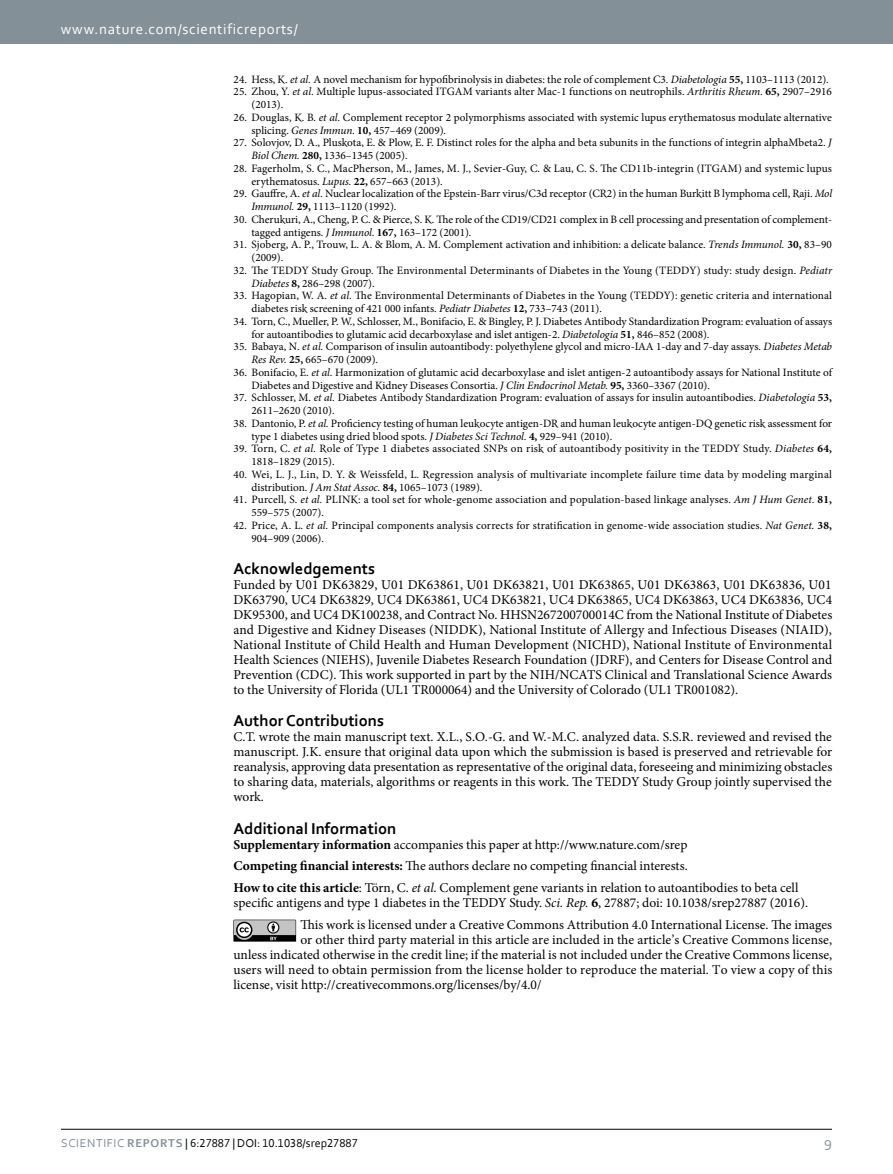
<style>
.page{position:relative;width:893px;height:1174px;background:#fff}
.page>*{position:absolute;margin:0;border:0;box-sizing:border-box;transform-origin:0 0}
.t1{font:700 16.5px "Corbel";color:#000}
.t2{font:15px "Corbel";letter-spacing:.045em;color:#fff}
.t3{font:15px "Corbel";color:#839097}
.t4{font:13.5px/15px "Minion Pro";color:#000;text-align:justify}
.t5{font:12px "Corbel";color:#000}
.t6{font:11.25px/12.8px "Minion Pro";color:#000}
.s1{font-style:italic}
.s2{font-weight:700}
.s3{color:#839097}
.s4{font-weight:700;color:#839097}
</style>
<div class="page">
<div style="left:0;top:0;width:893px;height:43px;background:#839097"></div>
<hr style="left:61px;top:1129px;width:771px;height:1px;background:#000">
<svg style="left:233px;top:919px;width:63px;height:22px"></svg>
<h2 class="t2" style="left:61px;top:19px;width:238px">www.nature.com/scientificreports/</h2>
<p class="t6" style="left:234px;top:73px;width:597px">24. Hess, K. <span class="s1">et al.</span> A novel mechanism for hypofibrinolysis in diabetes: the role of complement C3. <span class="s1">Diabetologia</span> <span class="s2">55,</span> 1103–1113 (2012).</p>
<p class="t6" style="left:251px;top:85px;width:582px;text-indent:-18px">25. Zhou, Y. <span class="s1">et al.</span> Multiple lupus-associated ITGAM variants alter Mac-1 functions on neutrophils. <span class="s1">Arthritis Rheum.</span> <span class="s2">65,</span> 2907–2916 (2013).</p>
<p class="t6" style="left:251px;top:111px;width:582px;text-indent:-18px">26. Douglas, K. B. <span class="s1">et al.</span> Complement receptor 2 polymorphisms associated with systemic lupus erythematosus modulate alternative splicing. <span class="s1">Genes Immun.</span> <span class="s2">10,</span> 457–469 (2009).</p>
<p class="t6" style="left:251px;top:136px;width:582px;text-indent:-18px">27. Solovjov, D. A., Pluskota, E. &amp; Plow, E. F. Distinct roles for the alpha and beta subunits in the functions of integrin alphaMbeta2. <span class="s1">J<br>Biol Chem.</span> <span class="s2">280,</span> 1336–1345 (2005).</p>
<p class="t6" style="left:251px;top:162px;width:582px;text-indent:-18px">28. Fagerholm, S. C., MacPherson, M., James, M. J., Sevier-Guy, C. &amp; Lau, C. S. The CD11b-integrin (ITGAM) and systemic lupus erythematosus. <span class="s1">Lupus.</span> <span class="s2">22,</span> 657–663 (2013).</p>
<p class="t6" style="left:251px;top:187px;width:582px;text-indent:-18px">29. Gauffre, A. <span class="s1">et al.</span> Nuclear localization of the Epstein-Barr virus/C3d receptor (CR2) in the human Burkitt B lymphoma cell, Raji. <span class="s1">Mol<br>Immunol.</span> <span class="s2">29,</span> 1113–1120 (1992).</p>
<p class="t6" style="left:251px;top:213px;width:582px;text-indent:-18px">30. Cherukuri, A., Cheng, P. C. &amp; Pierce, S. K. The role of the CD19/CD21 complex in B cell processing and presentation of complement&shy;tagged antigens. <span class="s1">J Immunol.</span> <span class="s2">167,</span> 163–172 (2001).</p>
<p class="t6" style="left:251px;top:238px;width:582px;text-indent:-18px">31. Sjoberg, A. P., Trouw, L. A. &amp; Blom, A. M. Complement activation and inhibition: a delicate balance. <span class="s1">Trends Immunol.</span> <span class="s2">30,</span> 83–90 (2009).</p>
<p class="t6" style="left:251px;top:264px;width:582px;text-indent:-18px">32. The TEDDY Study Group. The Environmental Determinants of Diabetes in the Young (TEDDY) study: study design. <span class="s1">Pediatr<br>Diabetes</span> <span class="s2">8,</span> 286–298 (2007).</p>
<p class="t6" style="left:251px;top:289px;width:582px;text-indent:-18px">33. Hagopian, W. A. <span class="s1">et al.</span> The Environmental Determinants of Diabetes in the Young (TEDDY): genetic criteria and international diabetes risk screening of 421 000 infants. <span class="s1">Pediatr Diabetes</span> <span class="s2">12,</span> 733–743 (2011).</p>
<p class="t6" style="left:251px;top:315px;width:582px;text-indent:-18px">34. Torn, C., Mueller, P. W., Schlosser, M., Bonifacio, E. &amp; Bingley, P. J. Diabetes Antibody Standardization Program: evaluation of assays for autoantibodies to glutamic acid decarboxylase and islet antigen-2. <span class="s1">Diabetologia</span> <span class="s2">51,</span> 846–852 (2008).</p>
<p class="t6" style="left:251px;top:340px;width:582px;text-indent:-18px">35. Babaya, N. <span class="s1">et al.</span> Comparison of insulin autoantibody: polyethylene glycol and micro-IAA 1-day and 7-day assays. <span class="s1">Diabetes Metab<br>Res Rev.</span> <span class="s2">25,</span> 665–670 (2009).</p>
<p class="t6" style="left:251px;top:366px;width:582px;text-indent:-18px">36. Bonifacio, E. <span class="s1">et al.</span> Harmonization of glutamic acid decarboxylase and islet antigen-2 autoantibody assays for National Institute of<br>Diabetes and Digestive and Kidney Diseases Consortia. <span class="s1">J Clin Endocrinol Metab.</span> <span class="s2">95,</span> 3360–3367 (2010).</p>
<p class="t6" style="left:251px;top:391px;width:582px;text-indent:-18px">37. Schlosser, M. <span class="s1">et al.</span> Diabetes Antibody Standardization Program: evaluation of assays for insulin autoantibodies. <span class="s1">Diabetologia</span> <span class="s2">53,<br></span>2611–2620 (2010).</p>
<p class="t6" style="left:251px;top:417px;width:582px;text-indent:-18px">38. Dantonio, P. <span class="s1">et al.</span> Proficiency testing of human leukocyte antigen-DR and human leukocyte antigen-DQ genetic risk assessment for type 1 diabetes using dried blood spots. <span class="s1">J Diabetes Sci Technol.</span> <span class="s2">4,</span> 929–941 (2010).</p>
<p class="t6" style="left:251px;top:442px;width:582px;text-indent:-18px">39. Torn, C. <span class="s1">et al.</span> Role of Type 1 diabetes associated SNPs on risk of autoantibody positivity in the TEDDY Study. <span class="s1">Diabetes</span> <span class="s2">64,<br></span>1818–1829 (2015).</p>
<p class="t6" style="left:251px;top:468px;width:582px;text-indent:-18px">40. Wei, L. J., Lin, D. Y. &amp; Weissfeld, L. Regression analysis of multivariate incomplete failure time data by modeling marginal distribution. <span class="s1">J Am Stat Assoc.</span> <span class="s2">84,</span> 1065–1073 (1989).</p>
<p class="t6" style="left:251px;top:493px;width:582px;text-indent:-18px">41. Purcell, S. <span class="s1">et al.</span> PLINK: a tool set for whole-genome association and population-based linkage analyses. <span class="s1">Am J Hum Genet.</span> <span class="s2">81,<br></span>559–575 (2007).</p>
<p class="t6" style="left:251px;top:519px;width:582px;text-indent:-18px">42. Price, A. L. <span class="s1">et al.</span> Principal components analysis corrects for stratification in genome-wide association studies. <span class="s1">Nat Genet.</span> <span class="s2">38,<br></span>904–909 (2006).</p>
<h1 class="t1" style="left:233px;top:558px;width:143px">Acknowledgements</h1>
<p class="t4" style="left:233px;top:577px;width:600px">Funded by U01 DK63829, U01 DK63861, U01 DK63821, U01 DK63865, U01 DK63863, U01 DK63836, U01<br>DK63790, UC4 DK63829, UC4 DK63861, UC4 DK63821, UC4 DK63865, UC4 DK63863, UC4 DK63836, UC4<br>DK95300, and UC4 DK100238, and Contract No. HHSN267200700014C from the National Institute of Diabetes and Digestive and Kidney Diseases (NIDDK), National Institute of Allergy and Infectious Diseases (NIAID), National Institute of Child Health and Human Development (NICHD), National Institute of Environmental Health Sciences (NIEHS), Juvenile Diabetes Research Foundation (JDRF), and Centers for Disease Control and Prevention (CDC). This work supported in part by the NIH/NCATS Clinical and Translational Science Awards to the University of Florida (UL1 TR000064) and the University of Colorado (UL1 TR001082).</p>
<h1 class="t1" style="left:233px;top:710px;width:152px">Author Contributions</h1>
<p class="t4" style="left:233px;top:729px;width:600px">C.T. wrote the main manuscript text. X.L., S.O.-G. and W.-M.C. analyzed data. S.S.R. reviewed and revised the manuscript. J.K. ensure that original data upon which the submission is based is preserved and retrievable for reanalysis, approving data presentation as representative of the original data, foreseeing and minimizing obstacles to sharing data, materials, algorithms or reagents in this work. The TEDDY Study Group jointly supervised the work.</p>
<h1 class="t1" style="left:233px;top:818px;width:164px">Additional Information</h1>
<p class="t4" style="left:233px;top:833px;width:566px;line-height:21.8px;text-align:left"><span class="s2">Supplementary information</span> accompanies this paper at http://www.nature.com/srep<br><span class="s2">Competing financial interests:</span> The authors declare no competing financial interests.<br><span class="s2">How to cite this article</span>: Törn, C. <span class="s1">et al.</span> Complement gene variants in relation to autoantibodies to beta cell</p>
<p class="t4" style="left:300px;top:892px;width:533px;line-height:21.8px;text-indent:-67px">specific antigens and type 1 diabetes in the TEDDY Study. <span class="s1">Sci. Rep.</span> <span class="s2">6</span>, 27887; doi: 10.1038/srep27887 (2016).<br>This work is licensed under a Creative Commons Attribution 4.0 International License. The images</p>
<p class="t4" style="left:233px;top:932px;width:600px;text-indent:67px">or other third party material in this article are included in the article’s Creative Commons license, unless indicated otherwise in the credit line; if the material is not included under the Creative Commons license, users will need to obtain permission from the license holder to reproduce the material. To view a copy of this license, visit http://creativecommons.org/licenses/by/4.0/</p>
<p class="t5" style="left:61px;top:1135px;width:298px"><span class="s3">Scientific</span> <span class="s4">Reports</span> | 6:27887 | DOI: 10.1038/srep27887</p>
<h2 class="t3" style="left:824px;top:1132px;width:9px">9</h2>
</div>
